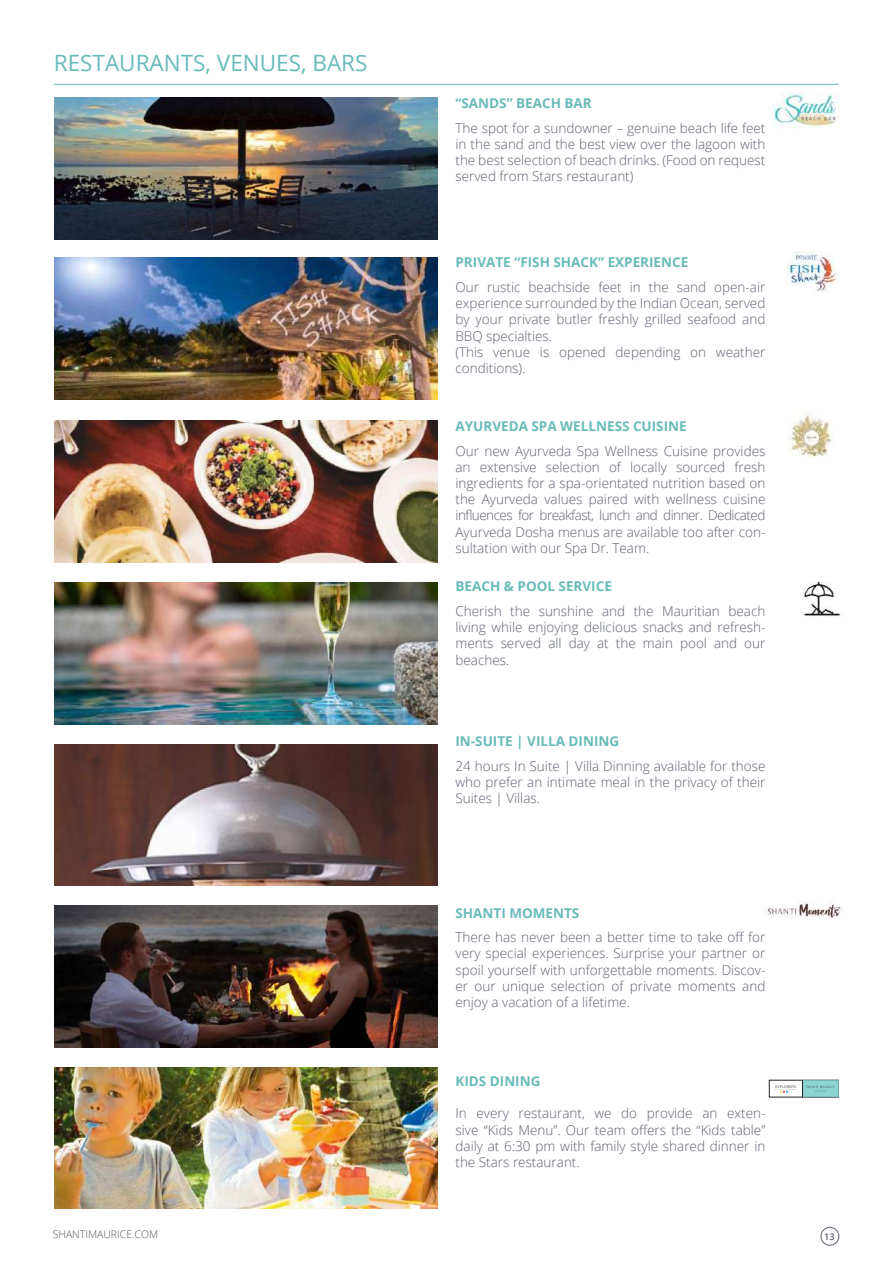
<style>
.page{position:relative;width:893px;height:1263px;background:#fff}
.page>*{position:absolute;margin:0;border:0;box-sizing:border-box;transform-origin:0 0}
.t1{font:22.5px "Open Sans";color:#68bbb9}
.t2{font:300 13.5px/16.2px "Open Sans";color:#5d6070;text-align:justify}
.t3{font:700 13.5px "Open Sans";color:#68bbb9}
.t4{font:300 10.5px "Open Sans";color:#545557}
.t5{font:600 9.15px "Open Sans";color:#5d6070}
</style>
<div class="page">
<div style="left:821px;top:1227px;width:18px;height:18px;border:1px solid #5d6070;border-radius:50%"></div>
<img style="left:54px;top:906px;width:383px;height:141px">
<img style="left:54px;top:1067px;width:383px;height:142px">
<img style="left:54px;top:257px;width:383px;height:142px">
<img style="left:54px;top:744px;width:383px;height:142px">
<img style="left:54px;top:582px;width:384px;height:142px">
<img style="left:54px;top:421px;width:383px;height:142px">
<hr style="left:54px;top:84px;width:785px;height:1px;background:#68bbb9">
<img style="left:791px;top:415px;width:41px;height:42px">
<img style="left:803px;top:582px;width:39px;height:34px">
<img style="left:767px;top:901px;width:75px;height:18px">
<div style="left:802px;top:1080px;width:36px;height:17px;background:#8cd4d2"></div>
<svg style="left:775px;top:1085px;width:21px;height:8px"></svg>
<svg style="left:802px;top:1080px;width:32px;height:17px"></svg>
<img style="left:787px;top:251px;width:52px;height:41px">
<img style="left:771px;top:93px;width:69px;height:35px">
<img style="left:54px;top:98px;width:383px;height:142px">
<h1 class="t1" style="left:54px;top:48px;width:315px">RESTAURANTS, VENUES, BARS</h1>
<p class="t3" style="left:455px;top:94px;width:138px">“SANDS” BEACH BAR</p>
<p class="t2" style="left:455px;top:119px;width:311px">The spot for a sundowner – genuine beach life feet in the sand and the best view over the lagoon with the best selection of beach drinks. (Food on request served from Stars restaurant)</p>
<p class="t3" style="left:455px;top:253px;width:234px">PRIVATE “FISH SHACK” EXPERIENCE</p>
<p class="t2" style="left:455px;top:279px;width:311px;text-align:left">Our rustic beachside feet in the sand open-air experience surrounded by the Indian Ocean, served by your private butler freshly grilled seafood and BBQ specialties.<br>(This venue is opened depending on weather conditions).</p>
<p class="t3" style="left:455px;top:416px;width:233px">AYURVEDA SPA WELLNESS CUISINE</p>
<p class="t2" style="left:455px;top:442px;width:311px">Our new Ayurveda Spa Wellness Cuisine provides an extensive selection of locally sourced fresh ingredients for a spa-orientated nutrition based on the Ayurveda values paired with wellness cuisine influences for breakfast, lunch and dinner. Dedicated Ayurveda Dosha menus are available too after con&shy;sultation with our Spa Dr. Team.</p>
<p class="t3" style="left:455px;top:577px;width:158px">BEACH &amp; POOL SERVICE</p>
<p class="t2" style="left:455px;top:602px;width:311px">Cherish the sunshine and the Mauritian beach living while enjoying delicious snacks and refresh&shy;ments served all day at the main pool and our beaches.</p>
<p class="t3" style="left:455px;top:732px;width:165px">IN-SUITE | VILLA DINING</p>
<p class="t2" style="left:455px;top:757px;width:311px">24 hours In Suite | Villa Dinning available for those who prefer an intimate meal in the privacy of their Suites | Villas.</p>
<p class="t3" style="left:455px;top:903px;width:125px">SHANTI MOMENTS</p>
<p class="t2" style="left:455px;top:929px;width:311px">There has never been a better time to take off for very special experiences. Surprise your partner or spoil yourself with unforgettable moments. Discov&shy;er our unique selection of private moments and enjoy a vacation of a lifetime.</p>
<p class="t3" style="left:455px;top:1071px;width:87px">KIDS DINING</p>
<p class="t2" style="left:455px;top:1105px;width:311px">In every restaurant, we do provide an exten&shy;sive “Kids Menu”. Our team offers the “Kids table” daily at 6:30 pm with family style shared dinner in the Stars restaurant.</p>
<p class="t4" style="left:53px;top:1226px;width:107px">SHANTIMAURICE.COM</p>
<p class="t5" style="left:824px;top:1230px;width:12px">13</p>
</div>
